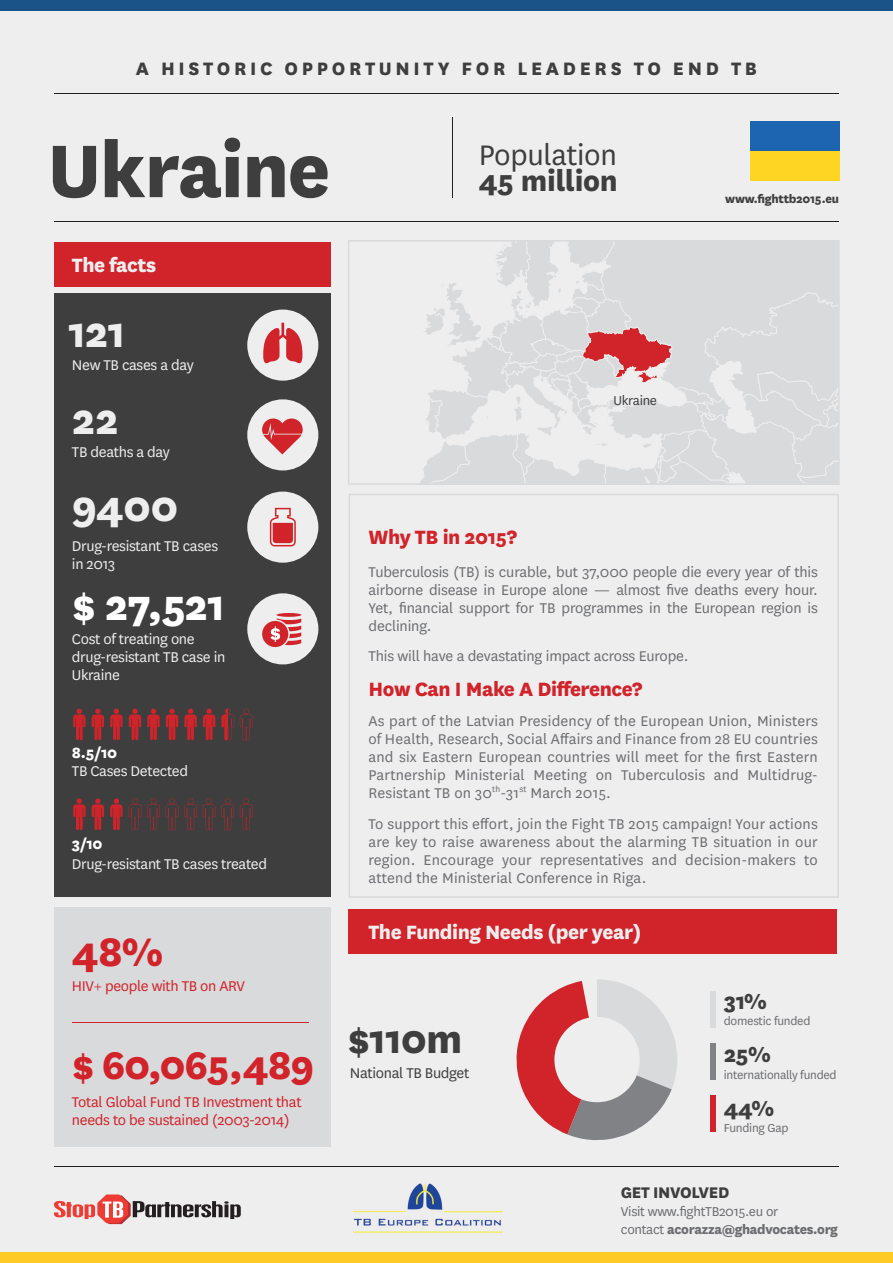
<style>
.page{position:relative;width:893px;height:1263px;background:#eeeeef}
.page>*{position:absolute;margin:0;border:0;box-sizing:border-box;transform-origin:0 0}
.t1{font:800 87px "National";letter-spacing:-.02em;color:#3e3e3f}
.t2{font:800 48px "National";letter-spacing:-.02em;color:#eeeeef}
.t3{font:800 48px "National";color:#fff}
.t4{font:800 46.5px "National";color:#d1232a}
.t5{font:800 45px "National";letter-spacing:-.03em;color:#d1232a}
.t6{font:800 45px "National";color:#3e3e3f}
.t7{font:33px "National";letter-spacing:-.01em;color:#3e3e3f}
.t8{font:800 33px "National";letter-spacing:-.01em;color:#3e3e3f}
.t9{font:800 25.5px "National";color:#3e3e3f}
.t10{font:800 22.5px "National";letter-spacing:-.02em;color:#d1232a}
.t11{font:800 22.5px "National";letter-spacing:-.02em;color:#eeeeef}
.t12{font:800 21px "National";letter-spacing:.175em;color:#3e3e3f}
.t13{font:800 18px "National";letter-spacing:-.02em;color:#3e3e3f}
.t14{font:800 17.25px "National";color:#fff}
.t15{font:16.5px/18px "National";letter-spacing:-.01em;color:#6c6d70;text-align:justify}
.t16{font:16.5px/18px "National";letter-spacing:-.02em;color:#eeeeef}
.t17{font:16.5px/18px "National";letter-spacing:-.02em;color:#d1232a}
.t18{font:16.5px "National";letter-spacing:-.02em;color:#3e3e3f}
.t19{font:15px/18px "National";letter-spacing:-.02em;color:#6c6d70}
.t20{font:15px "National";letter-spacing:-.02em;color:#3e3e3f}
.t21{font:13.5px "National";letter-spacing:-.02em;color:#6c6d70}
.t22{font:800 13.5px "National";letter-spacing:-.02em;color:#3e3e3f}
.s1{font-weight:800}
</style>
<div class="page">
<div style="left:0;top:0;width:893px;height:11px;background:#1a5387"></div>
<div style="left:0;top:1252px;width:893px;height:11px;background:#feca26"></div>
<hr style="left:54px;top:221px;width:785px;height:1px;background:#231f20">
<hr style="left:54px;top:94px;width:785px;height:1px;background:#231f20">
<hr style="left:54px;top:1166px;width:785px;height:1px;background:#231f20">
<svg style="left:54px;top:1194px;width:187px;height:30px"></svg>
<svg style="left:349px;top:494px;width:490px;height:404px"></svg>
<div style="left:349px;top:909px;width:488px;height:45px;background:#d1232a"></div>
<svg style="left:348px;top:240px;width:492px;height:245px;fill:#d9dadc"></svg>
<div style="left:54px;top:907px;width:277px;height:240px;background:#d9dadc"></div>
<hr style="left:72px;top:1022px;width:236px;height:1px;background:#d1232a">
<div style="left:54px;top:293px;width:277px;height:604px;background:#3e3e3f"></div>
<div style="left:247px;top:310px;width:71px;height:71px;background:#eeeeef;border-radius:50%"></div>
<svg style="left:263px;top:323px;width:40px;height:40px"></svg>
<div style="left:54px;top:242px;width:277px;height:45px;background:#d1232a"></div>
<div style="left:247px;top:492px;width:71px;height:71px;background:#eeeeef;border-radius:50%"></div>
<svg style="left:270px;top:508px;width:26px;height:38px"></svg>
<svg style="left:73px;top:709px;width:13px;height:31px"></svg>
<svg style="left:184px;top:709px;width:13px;height:31px"></svg>
<svg style="left:92px;top:709px;width:12px;height:31px"></svg>
<svg style="left:203px;top:709px;width:12px;height:31px"></svg>
<svg style="left:240px;top:708px;width:13px;height:32px"></svg>
<svg style="left:110px;top:709px;width:13px;height:31px"></svg>
<svg style="left:129px;top:709px;width:12px;height:31px"></svg>
<svg style="left:147px;top:709px;width:13px;height:31px"></svg>
<svg style="left:166px;top:709px;width:12px;height:31px"></svg>
<svg style="left:73px;top:798px;width:13px;height:32px"></svg>
<svg style="left:184px;top:798px;width:13px;height:32px"></svg>
<svg style="left:92px;top:798px;width:12px;height:32px"></svg>
<svg style="left:110px;top:798px;width:13px;height:32px"></svg>
<svg style="left:203px;top:798px;width:31px;height:32px"></svg>
<svg style="left:129px;top:798px;width:12px;height:32px"></svg>
<svg style="left:240px;top:798px;width:13px;height:32px"></svg>
<svg style="left:147px;top:798px;width:13px;height:32px"></svg>
<svg style="left:166px;top:798px;width:12px;height:32px"></svg>
<div style="left:247px;top:399px;width:71px;height:71px;background:#eeeeef;border-radius:50%"></div>
<svg style="left:262px;top:418px;width:41px;height:36px"></svg>
<div style="left:247px;top:593px;width:71px;height:71px;background:#eeeeef;border-radius:50%"></div>
<svg style="left:277px;top:613px;width:24px;height:4px"></svg>
<div style="left:262px;top:621px;width:26px;height:26px;background:#d1232a;border-radius:50%"></div>
<img style="left:353px;top:1184px;width:150px;height:49px">
<hr style="left:452px;top:117px;width:1px;height:80px;background:#231f20">
<div style="left:710px;top:1095px;width:6px;height:37px;background:#d1232a"></div>
<div style="left:710px;top:1043px;width:6px;height:36px;background:#808285"></div>
<div style="left:710px;top:991px;width:6px;height:36px;background:#d9dadc"></div>
<div style="left:750px;top:121px;width:90px;height:60px;background:#1e65b1"></div>
<div style="left:750px;top:151px;width:90px;height:30px;background:#fdd522"></div>
<svg style="left:221px;top:708px;width:13px;height:32px"></svg>
<svg style="left:270px;top:618px;width:31px;height:27px"></svg>
<p class="t12" style="left:136px;top:54px;width:623px">A HISTORIC OPPORTUNITY FOR LEADERS TO END TB</p>
<h1 class="t1" style="left:48px;top:108px;width:284px">Ukraine</h1>
<h3 class="t11" style="left:72px;top:249px;width:86px">The facts</h3>
<h2 class="t2" style="left:68px;top:298px;width:59px">121</h2>
<p class="t16" style="left:72px;top:355px;width:123px">New TB cases a day</p>
<h2 class="t2" style="left:72px;top:385px;width:48px">22</h2>
<p class="t16" style="left:72px;top:442px;width:100px">TB deaths a day</p>
<h2 class="t2" style="left:72px;top:471px;width:108px">9400</h2>
<p class="t16" style="left:72px;top:536px;width:148px">Drug-resistant TB cases in 2013</p>
<h2 class="t3" style="left:72px;top:570px;width:155px">$ 27,521</h2>
<p class="t16" style="left:72px;top:629px;width:155px">Cost of treating one drug-resistant TB case in<br>Ukraine</p>
<p class="t14" style="left:72px;top:741px;width:47px">8.5/10</p>
<p class="t16" style="left:72px;top:761px;width:118px">TB Cases Detected</p>
<p class="t14" style="left:72px;top:831px;width:32px">3/10</p>
<p class="t16" style="left:72px;top:854px;width:197px">Drug-resistant TB cases treated</p>
<h3 class="t4" style="left:72px;top:918px;width:93px">48%</h3>
<p class="t17" style="left:72px;top:976px;width:175px">HIV+ people with TB on ARV</p>
<h3 class="t5" style="left:72px;top:1032px;width:244px">$ 60,065,489</h3>
<p class="t17" style="left:72px;top:1092px;width:231px">Total Global Fund TB Investment that needs to be sustained (2003-2014)</p>
<h3 class="t7" style="left:479px;top:133px;width:140px">Population</h3>
<h3 class="t8" style="left:479px;top:157px;width:141px">45 million</h3>
<p class="t22" style="left:725px;top:189px;width:115px">www.fighttb2015.eu</p>
<h3 class="t10" style="left:368px;top:521px;width:150px">Why TB in 2015?</h3>
<p class="t20" style="left:613px;top:391px;width:45px">Ukraine</p>
<p class="t15" style="left:368px;top:562px;width:451px">Tuberculosis (TB) is curable, but 37,000 people die every year of this airborne disease in Europe alone — almost five deaths every hour.<br>Yet, financial support for TB programmes in the European region is declining.</p>
<p class="t15" style="left:368px;top:646px;width:322px">This will have a devastating impact across Europe.</p>
<h3 class="t10" style="left:368px;top:672px;width:275px">How Can I Make A Difference?</h3>
<p class="t15" style="left:368px;top:711px;width:451px">As part of the Latvian Presidency of the European Union, Ministers of Health, Research, Social Affairs and Finance from 28 EU countries and six Eastern European countries will meet for the first Eastern Partnership Ministerial Meeting on Tuberculosis and Multidrug-Resistant TB on 30<sup>th</sup>-31<sup>st</sup> March 2015.</p>
<p class="t15" style="left:368px;top:814px;width:451px">To support this effort, join the Fight TB 2015 campaign! Your actions are key to raise awareness about the alarming TB situation in our region. Encourage your representatives and decision-makers to attend the Ministerial Conference in Riga.</p>
<h3 class="t11" style="left:368px;top:916px;width:274px">The Funding Needs (per year)</h3>
<h3 class="t6" style="left:348px;top:1006px;width:116px">$110m</h3>
<p class="t18" style="left:350px;top:1062px;width:121px">National TB Budget</p>
<h3 class="t9" style="left:724px;top:983px;width:44px">31%</h3>
<p class="t21" style="left:724px;top:1012px;width:88px">domestic funded</p>
<h3 class="t9" style="left:724px;top:1036px;width:49px">25%</h3>
<p class="t21" style="left:724px;top:1066px;width:114px">internationally funded</p>
<h3 class="t9" style="left:724px;top:1089px;width:52px">44%</h3>
<p class="t21" style="left:724px;top:1119px;width:66px">Funding Gap</p>
<p class="t13" style="left:621px;top:1179px;width:110px">GET INVOLVED</p>
<p class="t19" style="left:621px;top:1202px;width:219px">Visit www.fightTB2015.eu or<br>contact <span class="s1">acorazza@ghadvocates.org</span></p>
</div>
